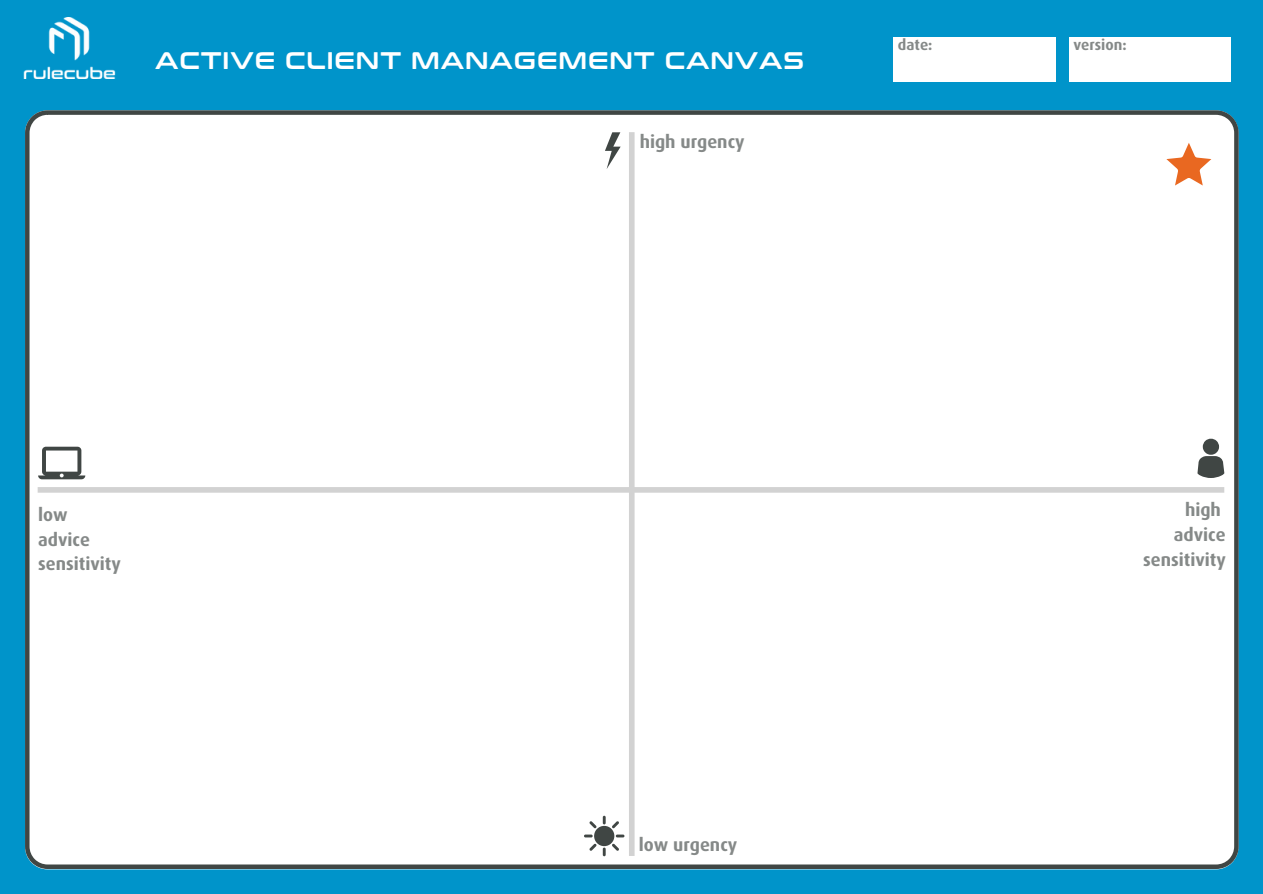
<style>
.page{position:relative;width:1263px;height:894px;background:#fff}
.page>*{position:absolute;margin:0;border:0;box-sizing:border-box;transform-origin:0 0}
.t1{font:600 24px "Conthrax";letter-spacing:.04em;color:#fff}
.t2{font:700 18px/24.8px "Dax";color:#858988}
.t3{font:700 15px "Dax";color:#858988}
</style>
<div class="page">
<div style="left:0;top:0;width:1263px;height:893px;background:#0094ca"></div>
<div style="left:25px;top:110px;width:1214px;height:758px;background:#fff"></div>
<svg style="left:1166px;top:143px;width:45px;height:42px;background:#f5c1a4"></svg>
<svg style="left:605px;top:132px;width:16px;height:37px"></svg>
<svg style="left:584px;top:815px;width:40px;height:41px;background:#c4c5c5"></svg>
<svg style="left:38px;top:446px;width:47px;height:33px;background:#b4b6b6"></svg>
<div style="left:629px;top:132px;width:6px;height:723px;background:#d2d2d2"></div>
<div style="left:38px;top:487px;width:1186px;height:5px;background:#d2d2d2"></div>
<svg style="left:1197px;top:438px;width:27px;height:40px"></svg>
<img style="left:23px;top:17px;width:93px;height:61px">
<div style="left:1069px;top:37px;width:161px;height:44px;background:#fff"></div>
<div style="left:894px;top:37px;width:161px;height:44px;background:#fff"></div>
<h1 class="t1" style="left:155px;top:42px;width:651px">ACTIVE CLIENT MANAGEMENT CANVAS</h1>
<p class="t2" style="left:640px;top:130px;width:106px">high urgency</p>
<p class="t3" style="left:898px;top:36px;width:36px">date:</p>
<p class="t3" style="left:1073px;top:36px;width:55px">version:</p>
<p class="t2" style="left:38px;top:502px;width:84px">low advice sensitivity</p>
<p class="t2" style="left:1143px;top:497px;width:84px;text-align:right">high advice sensitivity</p>
<p class="t2" style="left:639px;top:832px;width:100px">low urgency</p>
</div>
